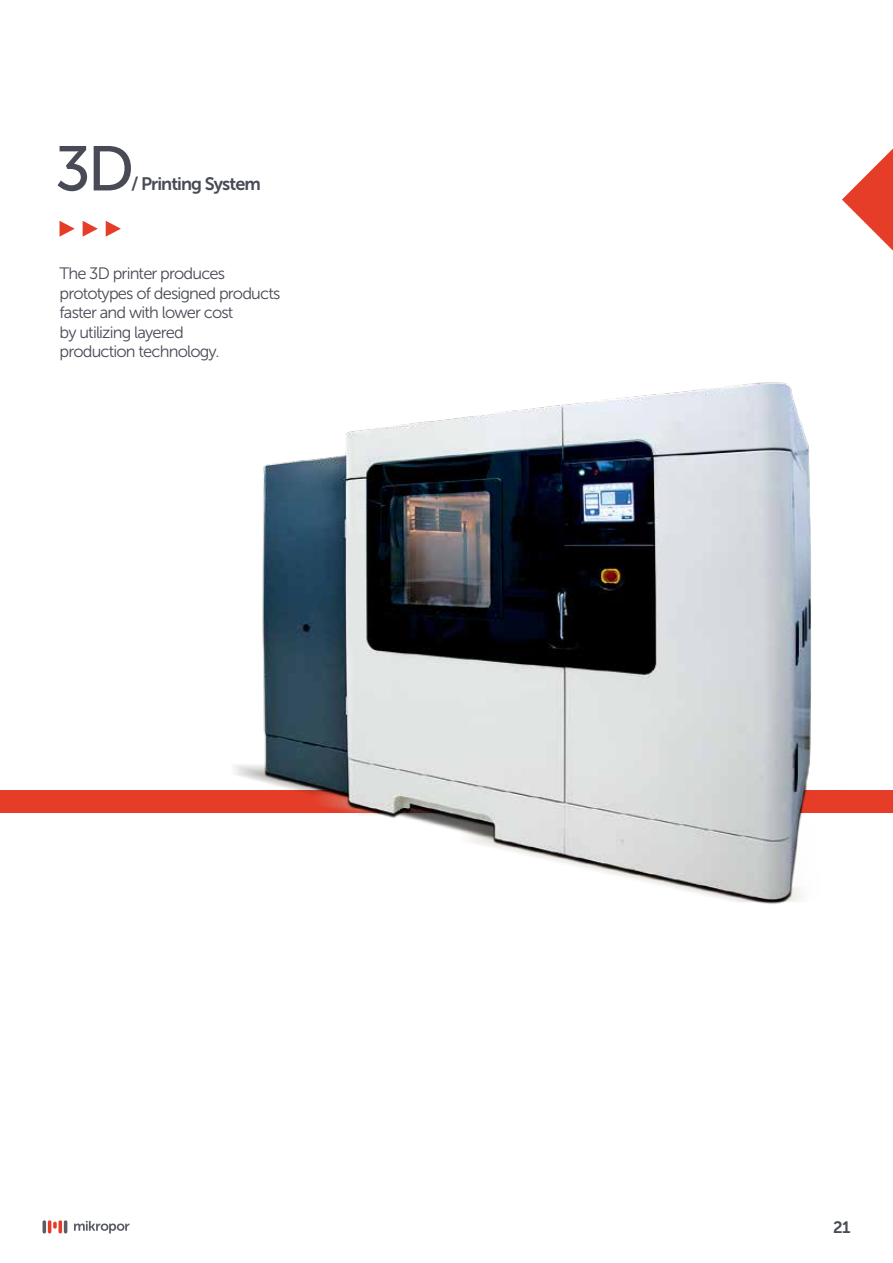
<style>
.page{position:relative;width:893px;height:1263px;background:#fff}
.page>*{position:absolute;margin:0;border:0;box-sizing:border-box;transform-origin:0 0}
.t1{font:63px "Museo Sans 500";color:#484b56}
.t2{font:18px "Museo Sans 700";letter-spacing:-.05em;color:#484b56}
.t3{font:16.5px/19.5px "Museo Sans 300";letter-spacing:-.05em;color:#484b56}
.t4{font:16.5px "Museo Sans 700";color:#484b56}
</style>
<div class="page">
<svg style="left:74px;top:1221px;width:55px;height:12px"></svg>
<svg style="left:43px;top:1220px;width:24px;height:13px"></svg>
<div style="left:0;top:790px;width:893px;height:22px;background:#e63d28"></div>
<img style="left:228px;top:382px;width:622px;height:522px">
<svg style="left:842px;top:149px;width:51px;height:102px"></svg>
<svg style="left:60px;top:221px;width:15px;height:16px"></svg>
<svg style="left:83px;top:221px;width:15px;height:16px"></svg>
<svg style="left:106px;top:221px;width:15px;height:16px"></svg>
<h1 class="t1" style="left:55px;top:134px;width:81px">3D</h1>
<p class="t2" style="left:131px;top:174px;width:131px">/ Printing System</p>
<p class="t3" style="left:60px;top:264px;width:222px">The 3D printer produces prototypes of designed products faster and with lower cost<br>by utilizing layered<br>production technology.</p>
<p class="t4" style="left:833px;top:1218px;width:19px">21</p>
</div>
